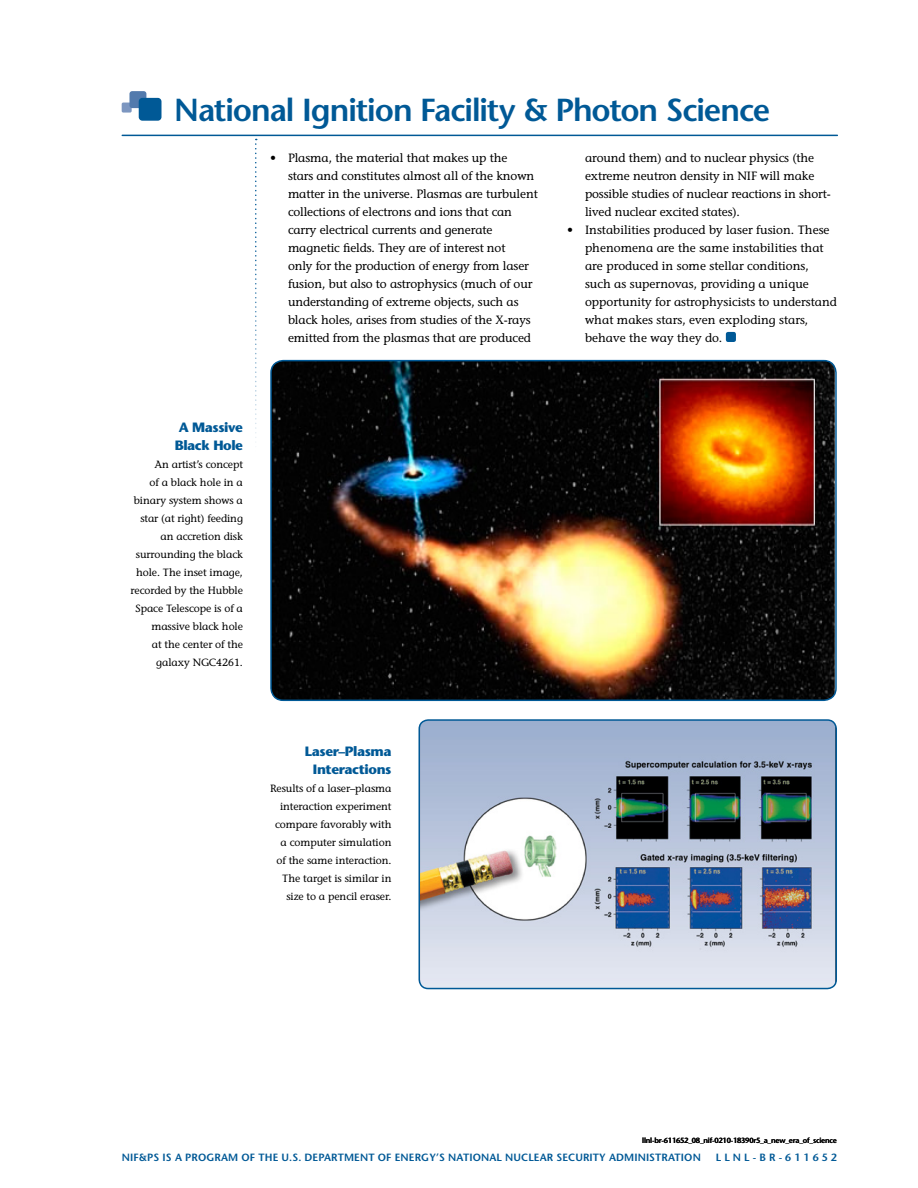
<style>
.page{position:relative;width:918px;height:1188px;background:#fff}
.page>*{position:absolute;margin:0;border:0;box-sizing:border-box;transform-origin:0 0}
.t1{font:600 31.8px "Stone Sans";letter-spacing:-.03em;color:#005996}
.t2{font:700 13.5px/18px "Stone Sans Std";letter-spacing:-.03em;color:#005996;text-align:right}
.t3{font:500 12px/18px "Stone Informal Std";letter-spacing:-.01em;color:#000}
.t4{font:500 10.5px/18px "Stone Informal Std";letter-spacing:-.01em;color:#000;text-align:right}
.t5{font:600 10.5px "Stone Sans Std";letter-spacing:.01em;color:#005996}
.t6{font:600 10.5px "Stone Sans Std";letter-spacing:.295em;color:#005996}
.t7{font:600 7.5px "Stone Sans Std";letter-spacing:-.03em;color:#000}
</style>
<div class="page">
<hr style="left:122px;top:135px;width:715px;height:1px;background:#005996">
<svg style="left:255px;top:139px;width:2px;height:299px"></svg>
<div style="left:122px;top:103px;width:10px;height:10px;background:#7c96c0;border-radius:2px"></div>
<div style="left:129px;top:91px;width:17px;height:17px;background:#527aad;border-radius:3px"></div>
<div style="left:139px;top:98px;width:23px;height:23px;background:#005996;border-radius:4px"></div>
<div style="left:726px;top:332px;width:10px;height:10px;background:#005996;border-radius:2px"></div>
<svg style="left:419px;top:720px;width:417px;height:269px;background:#a4b1c2"></svg>
<div style="left:419px;top:719px;width:418px;height:270px;border:2px solid #005996;border-radius:9px"></div>
<img style="left:272px;top:362px;width:563px;height:337px">
<div style="left:270px;top:360px;width:567px;height:341px;border:2px solid #005996;border-radius:12px"></div>
<h1 class="t1" style="left:174px;top:90px;width:597px">National Ignition Facility &amp; Photon Science</h1>
<p class="t3" style="left:288px;top:149px;width:251px;text-indent:-18px">• Plasma, the material that makes up the<br>stars and constitutes almost all of the known matter in the universe. Plasmas are turbulent collections of electrons and ions that can carry electrical currents and generate magnetic fields. They are of interest not<br>only for the production of energy from laser fusion, but also to astrophysics (much of our understanding of extreme objects, such as black holes, arises from studies of the X-rays emitted from the plasmas that are produced</p>
<p class="t3" style="left:585px;top:149px;width:247px">around them) and to nuclear physics (the extreme neutron density in NIF will make possible studies of nuclear reactions in short&shy;lived nuclear excited states).</p>
<p class="t3" style="left:585px;top:221px;width:253px;text-indent:-18px">• Instabilities produced by laser fusion. These phenomena are the same instabilities that are produced in some stellar conditions, such as supernovas, providing a unique opportunity for astrophysicists to understand what makes stars, even exploding stars, behave the way they do.</p>
<p class="t2" style="left:175px;top:418px;width:70px;text-align:center">A Massive<br>Black Hole</p>
<p class="t4" style="left:131px;top:455px;width:114px">An artist’s concept<br>of a black hole in a binary system shows a star (at right) feeding an accretion disk surrounding the black hole. The inset image, recorded by the Hubble<br>Space Telescope is of a massive black hole<br>at the center of the galaxy NGC4261.</p>
<p class="t2" style="left:305px;top:742px;width:88px">Laser–Plasma<br>Interactions</p>
<p class="t4" style="left:270px;top:779px;width:123px">Results of a laser–plasma interaction experiment compare favorably with a computer simulation of the same interaction.<br>The target is similar in size to a pencil eraser.</p>
<p class="t7" style="left:642px;top:1136px;width:196px">LLNL-BR-611652_08_NIF-0210-18390R5_A_NEW_ERA_OF_SCIENCE</p>
<p class="t5" style="left:122px;top:1151px;width:581px">NI F&amp;PS IS A PROGRAM OF THE U.S. DEPARTMENT OF ENERGY’S NATIONAL N UCLEAR SECURITY ADMINISTRATION</p>
<p class="t6" style="left:716px;top:1151px;width:123px">LLN L-BR -611652</p>
</div>
